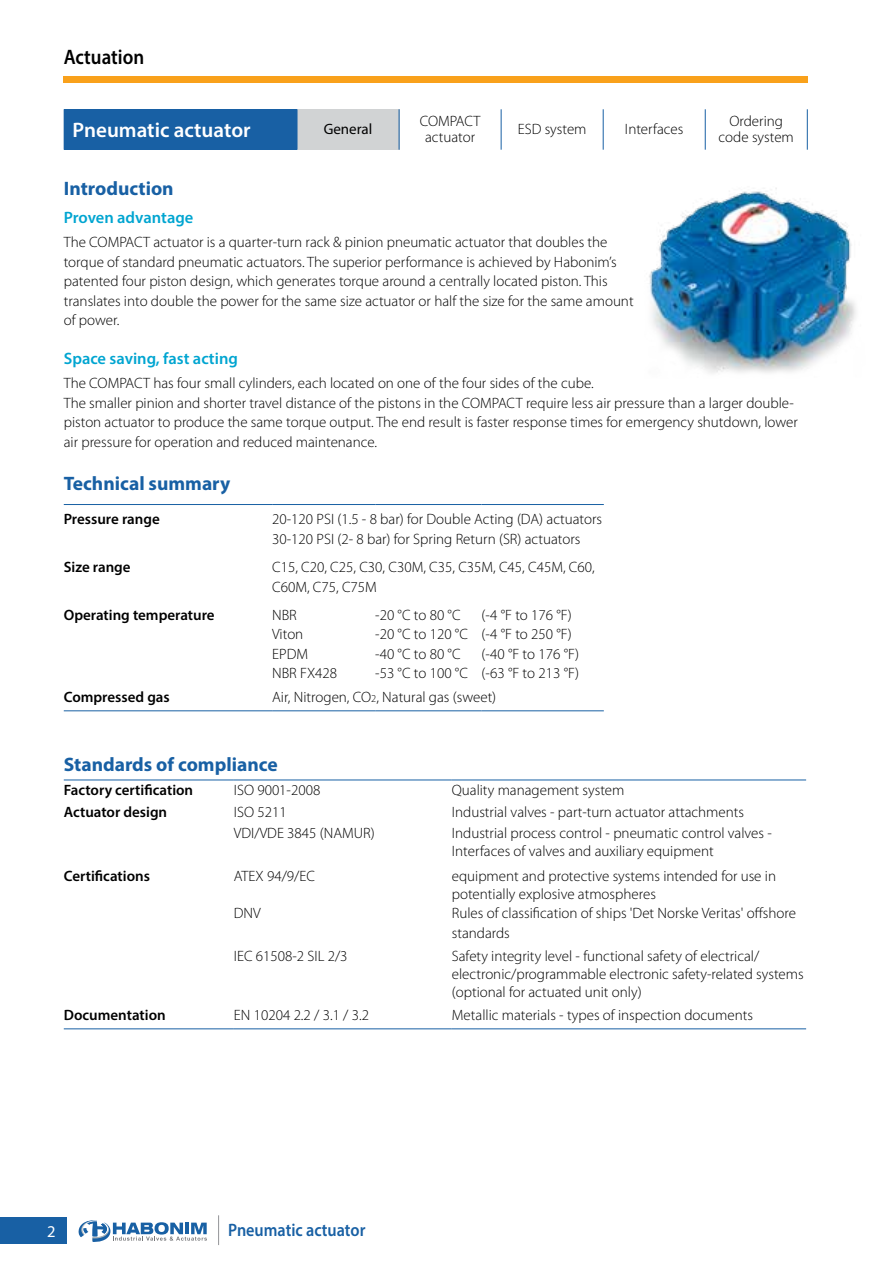
<style>
.page{position:relative;width:893px;height:1263px;background:#fff}
.page>*{position:absolute;margin:0;border:0;box-sizing:border-box;transform-origin:0 0}
.t1{font:600 21px "Myriad Pro";color:#fff}
.t2{font:600 21px "Myriad Pro";color:#000;scale:.9 1}
.t3{font:700 19.5px "Myriad Pro";color:#1860a4}
.t4{font:600 18px "Myriad Pro";color:#1860a4;scale:.9 1}
.t5{font:600 16.5px "Myriad Pro";color:#00a5d1}
.t6{font:16.5px "Myriad Pro";color:#fff}
.t7{font:300 15px/19.5px "Myriad Pro";color:#000}
.t8{font:600 15px "Myriad Pro";color:#000}
.t9{font:15px "Myriad Pro";color:#000}
.s1{font-size:10.5px}
</style>
<div class="page">
<div style="left:0;top:1218px;width:67px;height:26px;background:#1860a4"></div>
<div style="left:64px;top:76px;width:744px;height:7px;background:#f9a11b"></div>
<hr style="left:218px;top:1215px;width:1px;height:30px;background:#939598">
<svg style="left:78px;top:1220px;width:129px;height:22px"></svg>
<div style="left:64px;top:109px;width:233px;height:41px;background:#1860a4"></div>
<div style="left:297px;top:109px;width:102px;height:41px;background:#d1d3d4"></div>
<hr style="left:807px;top:109px;width:1px;height:41px;background:#1860a4">
<hr style="left:297px;top:109px;width:1px;height:41px;background:#1860a4">
<hr style="left:399px;top:109px;width:1px;height:41px;background:#1860a4">
<hr style="left:705px;top:109px;width:1px;height:41px;background:#1860a4">
<hr style="left:501px;top:109px;width:1px;height:41px;background:#1860a4">
<hr style="left:603px;top:109px;width:1px;height:41px;background:#1860a4">
<hr style="left:64px;top:504px;width:208px;height:1px;background:#1860a4">
<hr style="left:272px;top:504px;width:103px;height:1px;background:#1860a4">
<hr style="left:375px;top:504px;width:107px;height:1px;background:#1860a4">
<hr style="left:482px;top:504px;width:122px;height:1px;background:#1860a4">
<hr style="left:64px;top:710px;width:208px;height:1px;background:#1860a4">
<hr style="left:272px;top:710px;width:103px;height:1px;background:#1860a4">
<hr style="left:375px;top:710px;width:107px;height:1px;background:#1860a4">
<hr style="left:482px;top:710px;width:122px;height:1px;background:#1860a4">
<hr style="left:64px;top:780px;width:170px;height:1px;background:#1860a4">
<hr style="left:234px;top:780px;width:218px;height:1px;background:#1860a4">
<hr style="left:452px;top:780px;width:354px;height:1px;background:#1860a4">
<hr style="left:64px;top:1028px;width:170px;height:1px;background:#1860a4">
<hr style="left:234px;top:1028px;width:218px;height:1px;background:#1860a4">
<hr style="left:452px;top:1028px;width:354px;height:1px;background:#1860a4">
<img style="left:649px;top:188px;width:207px;height:185px">
<h1 class="t2" style="left:64px;top:44px;width:91px">Actuation</h1>
<h1 class="t1" style="left:73px;top:117px;width:179px">Pneumatic actuator</h1>
<p class="t9" style="left:324px;top:120px;width:50px">General</p>
<p class="t7" style="left:420px;top:112px;width:62px;line-height:16.5px;text-align:center">COMPACT actuator</p>
<p class="t7" style="left:518px;top:119px;width:70px">ESD system</p>
<p class="t7" style="left:625px;top:119px;width:60px">Interfaces</p>
<p class="t7" style="left:719px;top:112px;width:77px;line-height:16.5px;text-align:center">Ordering code system</p>
<h2 class="t3" style="left:64px;top:176px;width:111px">Introduction</h2>
<p class="t5" style="left:64px;top:207px;width:131px">Proven advantage</p>
<p class="t7" style="left:64px;top:232px;width:571px">The COMPACT actuator is a quarter-turn rack &amp; pinion pneumatic actuator that doubles the torque of standard pneumatic actuators. The superior performance is achieved by Habonim’s patented four piston design, which generates torque around a centrally located piston. This translates into double the power for the same size actuator or half the size for the same amount of power.</p>
<p class="t5" style="left:64px;top:348px;width:176px">Space saving, fast acting</p>
<p class="t7" style="left:64px;top:373px;width:735px">The COMPACT has four small cylinders, each located on one of the four sides of the cube.<br>The smaller pinion and shorter travel distance of the pistons in the COMPACT require less air pressure than a larger double&shy;piston actuator to produce the same torque output. The end result is faster response times for emergency shutdown, lower air pressure for operation and reduced maintenance.</p>
<h2 class="t3" style="left:64px;top:470px;width:168px">Technical summary</h2>
<p class="t8" style="left:64px;top:510px;width:97px">Pressure range</p>
<p class="t7" style="left:272px;top:509px;width:331px">20-120 PSI (1.5 - 8 bar) for Double Acting (DA) actuators<br>30-120 PSI (2- 8 bar) for Spring Return (SR) actuators</p>
<p class="t8" style="left:64px;top:557px;width:68px">Size range</p>
<p class="t7" style="left:272px;top:557px;width:324px">C15, C20, C25, C30, C30M, C35, C35M, C45, C45M, C60,<br>C60M, C75, C75M</p>
<p class="t8" style="left:64px;top:605px;width:152px">Operating temperature</p>
<p class="t7" style="left:272px;top:605px;width:67px">NBR<br>Viton<br>EPDM<br>NBR FX428</p>
<p class="t7" style="left:375px;top:605px;width:94px">-20 °C to 80 °C -20 °C to 120 °C -40 °C to 80 °C -53 °C to 100 °C</p>
<p class="t7" style="left:482px;top:605px;width:99px">(-4 °F to 176 °F) (-4 °F to 250 °F) (-40 °F to 176 °F) (-63 °F to 213 °F)</p>
<p class="t8" style="left:64px;top:688px;width:108px">Compressed gas</p>
<p class="t7" style="left:272px;top:687px;width:226px">Air, Nitrogen, CO<span class="s1">2</span>, Natural gas (sweet)</p>
<h2 class="t3" style="left:64px;top:752px;width:215px">Standards of compliance</h2>
<p class="t8" style="left:64px;top:781px;width:131px">Factory certification</p>
<p class="t7" style="left:234px;top:780px;width:88px">ISO 9001-2008</p>
<p class="t7" style="left:452px;top:780px;width:174px">Quality management system</p>
<p class="t8" style="left:64px;top:802px;width:105px">Actuator design</p>
<p class="t7" style="left:234px;top:802px;width:54px">ISO 5211</p>
<p class="t7" style="left:452px;top:802px;width:294px">Industrial valves - part-turn actuator attachments</p>
<p class="t7" style="left:234px;top:823px;width:142px">VDI/VDE 3845 (NAMUR)</p>
<p class="t7" style="left:452px;top:824px;width:322px;line-height:18px">Industrial process control - pneumatic control valves -<br>Interfaces of valves and auxiliary equipment</p>
<p class="t8" style="left:64px;top:866px;width:88px">Certifications</p>
<p class="t7" style="left:234px;top:866px;width:83px">ATEX 94/9/ EC</p>
<p class="t7" style="left:452px;top:866px;width:326px;line-height:18px">equipment and protective systems intended for use in potentially explosive atmospheres</p>
<p class="t7" style="left:234px;top:903px;width:28px">DNV</p>
<p class="t7" style="left:452px;top:903px;width:346px">Rules of classification of ships 'Det Norske Veritas' offshore standards</p>
<p class="t7" style="left:234px;top:946px;width:115px">IEC 61508-2 SIL 2/3</p>
<p class="t7" style="left:452px;top:947px;width:353px;line-height:18px">Safety integrity level - functional safety of electrical/ electronic/programmable electronic safety-related systems (optional for actuated unit only)</p>
<p class="t8" style="left:64px;top:1006px;width:103px">Documentation</p>
<p class="t7" style="left:234px;top:1005px;width:137px">EN 10204 2.2 / 3.1 / 3.2</p>
<p class="t7" style="left:452px;top:1005px;width:303px">Metallic materials - types of inspection documents</p>
<p class="t6" style="left:47px;top:1221px;width:10px">2</p>
<p class="t4" style="left:228px;top:1218px;width:154px">Pneumatic actuator</p>
</div>
